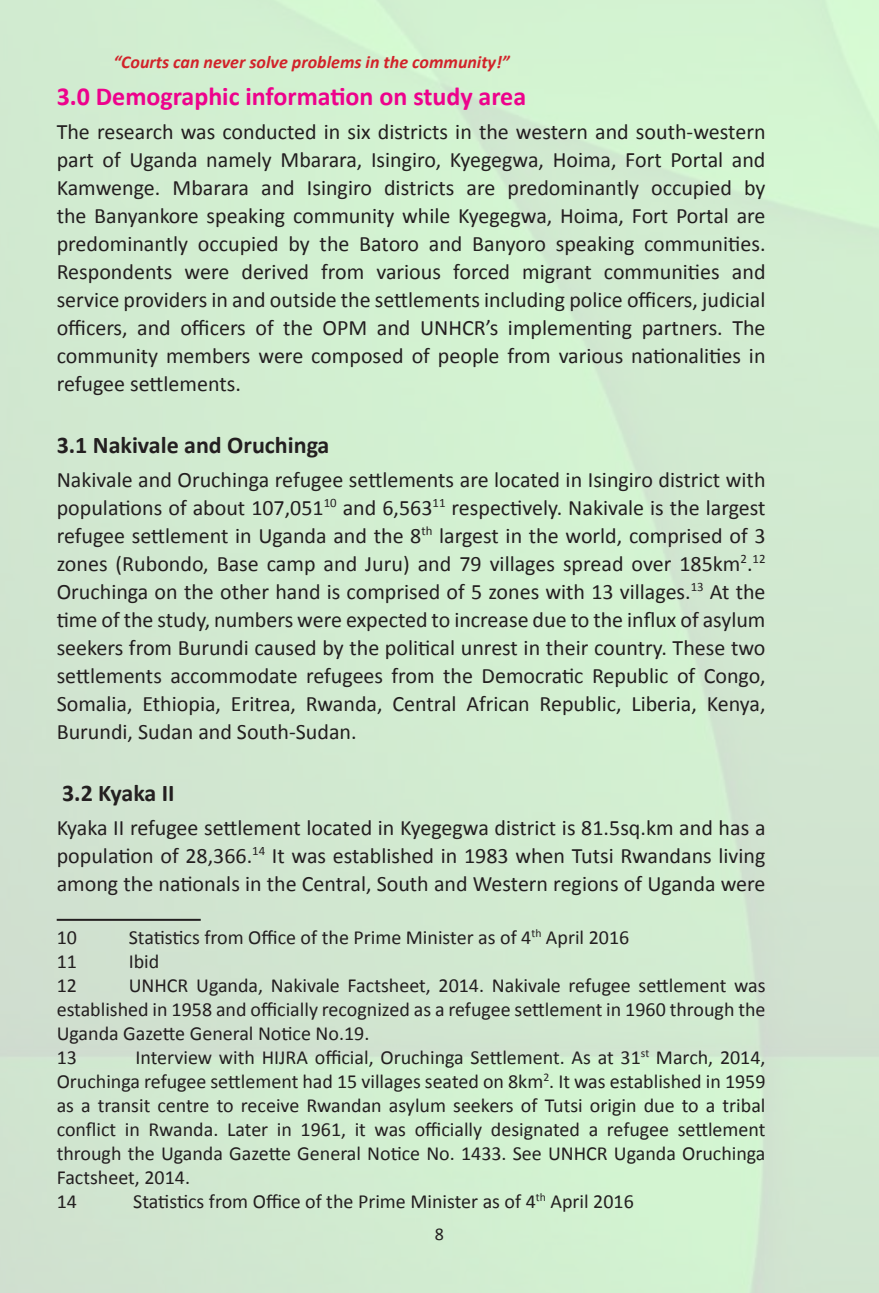
<style>
.page{position:relative;width:879px;height:1293px;background:#fff}
.page>*{position:absolute;margin:0;border:0;box-sizing:border-box;transform-origin:0 0}
.t1{font:700 26px "Calibri";color:#ed028c}
.t2{font:700 24px "Calibri";color:#231f20}
.t3{font:22px/28px "Calibri";color:#231f20;text-align:justify}
.t4{font:20px/24px "Calibri";color:#231f20}
.t5{font:italic 700 18px "Calibri";color:#d1232a}
.t6{font:18px "Calibri";color:#231f20}
</style>
<div class="page">
<hr style="left:57px;top:919px;width:144px;height:2px;background:#231f20">
<p class="t5" style="left:113px;top:51px;width:398px">“Courts can never solve problems in the community!”</p>
<p class="t1" style="left:57px;top:80px;width:471px">3.0 Demographic information on study area</p>
<p class="t3" style="left:57px;top:118px;width:710px">The research was conducted in six districts in the western and south-western part of Uganda namely Mbarara, Isingiro, Kyegegwa, Hoima, Fort Portal and Kamwenge. Mbarara and Isingiro districts are predominantly occupied by the Banyankore speaking community while Kyegegwa, Hoima, Fort Portal are predominantly occupied by the Batoro and Banyoro speaking communities.<br>Respondents were derived from various forced migrant communities and service providers in and outside the settlements including police officers, judicial officers, and officers of the OPM and UNHCR’s implementing partners. The community members were composed of people from various nationalities in refugee settlements.</p>
<p class="t2" style="left:57px;top:430px;width:274px">3.1 Nakivale and Oruchinga</p>
<p class="t3" style="left:57px;top:465px;width:710px">Nakivale and Oruchinga refugee settlements are located in Isingiro district with populations of about 107,051<sup>10</sup> and 6,563<sup>11</sup> respectively. Nakivale is the largest refugee settlement in Uganda and the 8<sup>th</sup> largest in the world, comprised of 3 zones (Rubondo, Base camp and Juru) and 79 villages spread over 185km<sup>2</sup>.<sup>12<br></sup>Oruchinga on the other hand is comprised of 5 zones with 13 villages.<sup>13</sup> At the time of the study, numbers were expected to increase due to the influx of asylum seekers from Burundi caused by the political unrest in their country. These two settlements accommodate refugees from the Democratic Republic of Congo, Somalia, Ethiopia, Eritrea, Rwanda, Central African Republic, Liberia, Kenya, Burundi, Sudan and South-Sudan.</p>
<p class="t2" style="left:62px;top:777px;width:114px">3.2 Kyaka II</p>
<p class="t3" style="left:57px;top:813px;width:710px">Kyaka II refugee settlement located in Kyegegwa district is 81.5sq.km and has a population of 28,366.<sup>14</sup> It was established in 1983 when Tutsi Rwandans living among the nationals in the Central, South and Western regions of Uganda were</p>
<p class="t4" style="left:57px;top:925px;width:22px">10</p>
<p class="t4" style="left:129px;top:925px;width:502px">Statistics from Office of the Prime Minister as of 4<sup>th</sup> April 2016</p>
<p class="t4" style="left:57px;top:949px;width:22px">11</p>
<p class="t4" style="left:129px;top:949px;width:32px">Ibid</p>
<p class="t4" style="left:57px;top:973px;width:22px">12</p>
<p class="t4" style="left:57px;top:973px;width:710px;text-indent:72px">UNHCR Uganda, Nakivale Factsheet, 2014. Nakivale refugee settlement was established in 1958 and officially recognized as a refugee settlement in 1960 through the Uganda Gazette General Notice No.19.<br>13</p>
<p class="t4" style="left:57px;top:1045px;width:710px;text-indent:79px">Interview with HIJRA official, Oruchinga Settlement. As at 31<sup>st</sup> March, 2014, Oruchinga refugee settlement had 15 villages seated on 8km<sup>2</sup>. It was established in 1959 as a transit centre to receive Rwandan asylum seekers of Tutsi origin due to a tribal conflict in Rwanda. Later in 1961, it was officially designated a refugee settlement through the Uganda Gazette General Notice No. 1433. See UNHCR Uganda Oruchinga Factsheet, 2014.<br>14</p>
<p class="t4" style="left:133px;top:1189px;width:502px">Statistics from Office of the Prime Minister as of 4<sup>th</sup> April 2016</p>
<p class="t6" style="left:435px;top:1223px;width:11px">8</p>
</div>
